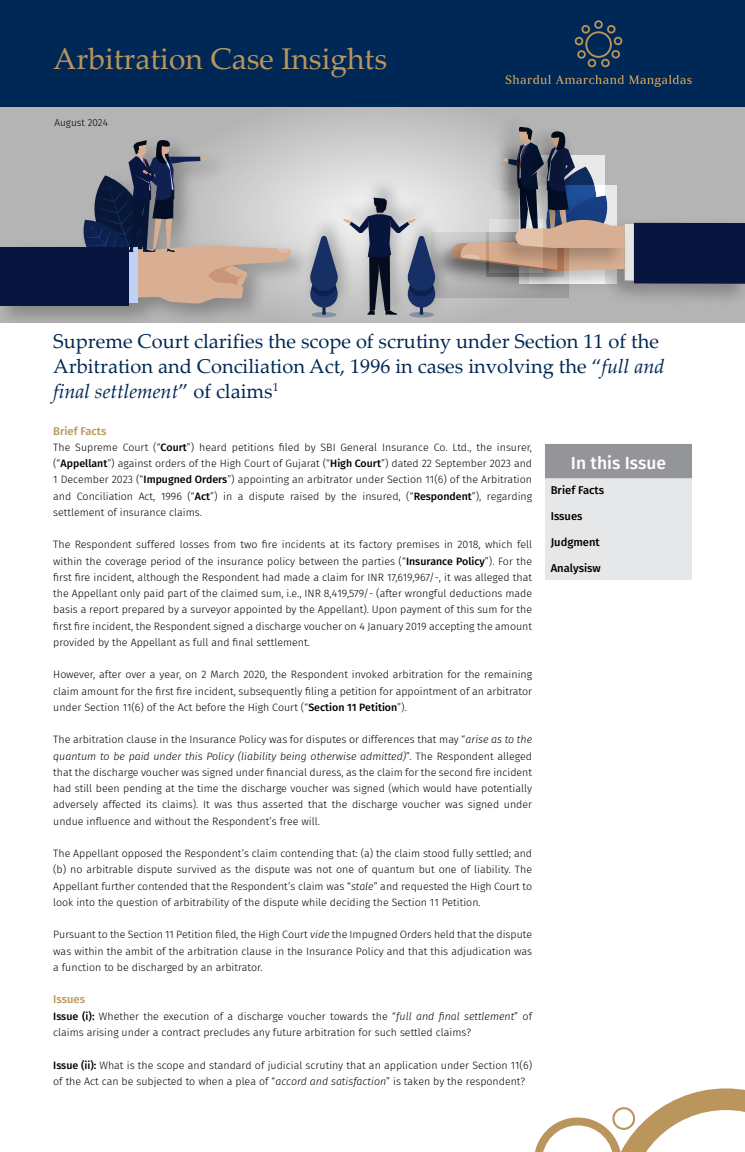
<style>
.page{position:relative;width:745px;height:1152px;background:#fff}
.page>*{position:absolute;margin:0;border:0;box-sizing:border-box;transform-origin:0 0}
.t1{font:30px "Palatino Linotype";color:#ba955c}
.t2{font:20px/25px "Palatino Linotype";color:#002856}
.t3{font:500 17.5px "Fira Sans";color:#fff}
.t4{font:500 11.25px "Fira Sans";color:#000}
.t5{font:500 11.25px "Fira Sans";color:#ba955c}
.t6{font:300 10.62px/16.2px "Fira Sans";color:#000;text-align:justify}
.t7{font:300 10px "Fira Sans";color:#000}
.s1{font-style:italic}
.s2{font-weight:500}
</style>
<div class="page">
<svg style="left:0;top:106px;width:744px;height:216px"></svg>
<img style="left:490px;top:116px;width:53px;height:11px">
<img style="left:523px;top:120px;width:52px;height:7px">
<img style="left:595px;top:212px;width:149px;height:100px">
<div style="left:633px;top:223px;width:111px;height:61px;background:#08153f"></div>
<img style="left:457px;top:276px;width:177px;height:24px">
<img style="left:457px;top:271px;width:111px;height:28px">
<img style="left:486px;top:209px;width:148px;height:67px">
<img style="left:0;top:129px;width:319px;height:193px">
<div style="left:0;top:247px;width:128px;height:59px;background:#08153f"></div>
<svg style="left:450px;top:127px;width:174px;height:144px"></svg>
<svg style="left:81px;top:140px;width:209px;height:164px"></svg>
<img style="left:294px;top:169px;width:163px;height:153px">
<div style="left:311px;top:312px;width:25px;height:5px;background:#878f9f;border-radius:50%"></div>
<div style="left:409px;top:312px;width:24px;height:5px;background:#858f9d;border-radius:50%"></div>
<svg style="left:308px;top:198px;width:129px;height:117px"></svg>
<div style="left:545px;top:444px;width:146px;height:135px;background:#e6e7e8"></div>
<div style="left:545px;top:444px;width:146px;height:34px;background:#939598"></div>
<div style="left:0;top:0;width:744px;height:106px;background:#002856"></div>
<svg style="left:505px;top:75px;width:186px;height:12px"></svg>
<svg style="left:574px;top:20px;width:48px;height:47px"></svg>
<svg style="left:535px;top:1088px;width:209px;height:63px"></svg>
<h1 class="t1" style="left:53px;top:37px;width:335px">Arbitration Case Insights</h1>
<p class="t7" style="left:55px;top:116px;width:55px">August 2024</p>
<h2 class="t2" style="left:53px;top:328px;width:612px">Supreme Court clarifies the scope of scrutiny under Section 11 of the<br>Arbitration and Conciliation Act, 1996 in cases involving the “<span class="s1">full and final settlement</span>” of claims<sup>1</sup></h2>
<p class="t5" style="left:53px;top:421px;width:55px">Brief Facts</p>
<p class="t6" style="left:53px;top:439px;width:480px">The Supreme Court (“<span class="s2">Court</span>”) heard petitions filed by SBI General Insurance Co. Ltd., the insurer, (“<span class="s2">Appellant</span>”) against orders of the High Court of Gujarat (“<span class="s2">High Court</span>”) dated 22 September 2023 and 1 December 2023 (“<span class="s2">Impugned Orders</span>”) appointing an arbitrator under Section 11(6) of the Arbitration and Conciliation Act, 1996 (“<span class="s2">Act</span>”) in a dispute raised by the insured, (“<span class="s2">Respondent</span>”), regarding settlement of insurance claims.</p>
<p class="t6" style="left:53px;top:536px;width:480px">The Respondent suffered losses from two fire incidents at its factory premises in 2018, which fell within the coverage period of the insurance policy between the parties (“<span class="s2">Insurance Policy</span>”). For the first fire incident, although the Respondent had made a claim for INR 17,619,967/-, it was alleged that the Appellant only paid part of the claimed sum, i.e., INR 8,419,579/- (after wrongful deductions made basis a report prepared by a surveyor appointed by the Appellant). Upon payment of this sum for the first fire incident, the Respondent signed a discharge voucher on 4 January 2019 accepting the amount provided by the Appellant as full and final settlement.</p>
<p class="t6" style="left:53px;top:666px;width:480px">However, after over a year, on 2 March 2020, the Respondent invoked arbitration for the remaining claim amount for the first fire incident, subsequently filing a petition for appointment of an arbitrator under Section 11(6) of the Act before the High Court (“<span class="s2">Section 11 Petition</span>”).</p>
<p class="t6" style="left:53px;top:731px;width:480px">The arbitration clause in the Insurance Policy was for disputes or differences that may “<span class="s1">arise as to the quantum to be paid under this Policy (liability being otherwise admitted)</span>”. The Respondent alleged that the discharge voucher was signed under financial duress, as the claim for the second fire incident had still been pending at the time the discharge voucher was signed (which would have potentially adversely affected its claims). It was thus asserted that the discharge voucher was signed under undue influence and without the Respondent’s free will.</p>
<p class="t6" style="left:53px;top:845px;width:480px">The Appellant opposed the Respondent’s claim contending that: (a) the claim stood fully settled; and (b) no arbitrable dispute survived as the dispute was not one of quantum but one of liability. The Appellant further contended that the Respondent’s claim was “<span class="s1">stale</span>” and requested the High Court to look into the question of arbitrability of the dispute while deciding the Section 11 Petition.</p>
<p class="t6" style="left:53px;top:926px;width:480px">Pursuant to the Section 11 Petition filed, the High Court <span class="s1">vide</span> the Impugned Orders held that the dispute was within the ambit of the arbitration clause in the Insurance Policy and that this adjudication was a function to be discharged by an arbitrator.</p>
<p class="t5" style="left:53px;top:990px;width:33px">Issues</p>
<p class="t6" style="left:53px;top:1007px;width:480px"><span class="s2">Issue (i):</span> Whether the execution of a discharge voucher towards the “<span class="s1">full and final settlement</span>” of claims arising under a contract precludes any future arbitration for such settled claims?</p>
<p class="t6" style="left:53px;top:1056px;width:480px"><span class="s2">Issue (ii):</span> What is the scope and standard of judicial scrutiny that an application under Section 11(6) of the Act can be subjected to when a plea of “<span class="s1">accord and satisfaction</span>” is taken by the respondent?</p>
<h3 class="t3" style="left:570px;top:449px;width:96px">In this Issue</h3>
<p class="t4" style="left:550px;top:481px;width:55px">Brief Facts</p>
<p class="t4" style="left:550px;top:507px;width:33px">Issues</p>
<p class="t4" style="left:550px;top:533px;width:51px">Judgment</p>
<p class="t4" style="left:550px;top:559px;width:51px">Analysisw</p>
</div>
